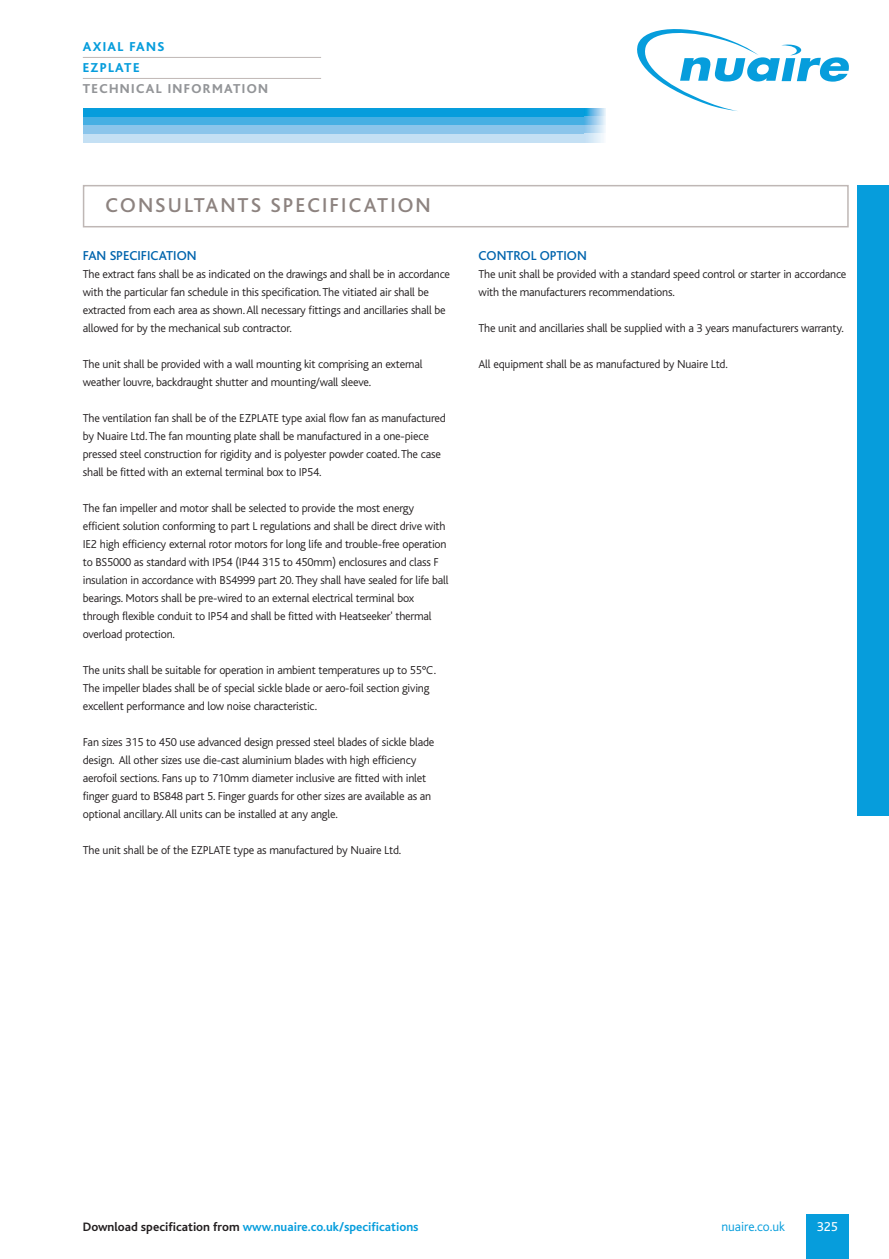
<style>
.page{position:relative;width:889px;height:1259px;background:#fff}
.page>*{position:absolute;margin:0;border:0;box-sizing:border-box;transform-origin:0 0}
.t1{font:500 21px "Bliss";letter-spacing:.1em;color:#8d8380}
.t2{font:500 13.5px "Bliss";color:#0164ad}
.t3{font:800 13.5px "Bliss";letter-spacing:.1em;color:#939598}
.t4{font:800 13.5px/21px "Bliss";letter-spacing:.1em;color:#069ddc}
.t5{font:300 13.5px "Bliss";color:#069ddc}
.t6{font:13.5px "Bliss";color:#fff}
.t7{font:700 12.75px "Bliss";color:#069ddc}
.t8{font:300 12px/18px "Bliss";letter-spacing:-.015em;color:#231f20}
.s1{color:#231f20}
</style>
<div class="page">
<svg style="left:637px;top:29px;width:211px;height:82px"></svg>
<div style="left:806px;top:1214px;width:42px;height:44px;background:#069ddc"></div>
<div style="left:83px;top:108px;width:527px;height:9px;background:#069ddc"></div>
<div style="left:83px;top:117px;width:527px;height:8px;background:#46afe3"></div>
<div style="left:83px;top:125px;width:527px;height:9px;background:#8bc5eb"></div>
<div style="left:83px;top:134px;width:527px;height:8px;background:#c4e0f4"></div>
<hr style="left:83px;top:57px;width:238px;height:1px;background:#bfb7b5">
<hr style="left:83px;top:78px;width:238px;height:1px;background:#bfb7b5">
<img style="left:585px;top:108px;width:21px;height:34px">
<hr style="left:606px;top:108px;width:4px;height:34px;background:#fff">
<div style="left:857px;top:185px;width:31px;height:630px;background:#069ddc"></div>
<div style="left:83px;top:185px;width:765px;height:42px;border:2px solid #bfb7b5"></div>
<p class="t4" style="left:83px;top:38px;width:83px">AXIAL FANS<br>EZPLATE</p>
<p class="t3" style="left:83px;top:84px;width:187px">TECHNICAL INFORMATION</p>
<h1 class="t1" style="left:106px;top:199px;width:326px">CONSULTANTS SPECIFICATION</h1>
<p class="t2" style="left:83px;top:251px;width:115px">FAN SPECIFICATION</p>
<p class="t8" style="left:83px;top:266px;width:369px">The extract fans shall be as indicated on the drawings and shall be in accordance with the particular fan schedule in this specification. The vitiated air shall be extracted from each area as shown. All necessary fittings and ancillaries shall be allowed for by the mechanical sub contractor.</p>
<p class="t8" style="left:83px;top:356px;width:341px">The unit shall be provided with a wall mounting kit comprising an external weather louvre, backdraught shutter and mounting/wall sleeve.</p>
<p class="t8" style="left:83px;top:410px;width:364px">The ventilation fan shall be of the EZPLATE type axial flow fan as manufactured by Nuaire Ltd. The fan mounting plate shall be manufactured in a one-piece pressed steel construction for rigidity and is polyester powder coated. The case shall be fitted with an external terminal box to IP54.</p>
<p class="t8" style="left:83px;top:500px;width:367px">The fan impeller and motor shall be selected to provide the most energy efficient solution conforming to part L regulations and shall be direct drive with IE2 high efficiency external rotor motors for long life and trouble-free operation to BS5000 as standard with IP54 (IP44 315 to 450mm) enclosures and class F insulation in accordance with BS4999 part 20. They shall have sealed for life ball bearings. Motors shall be pre-wired to an external electrical terminal box through flexible conduit to IP54 and shall be fitted with Heatseeker' thermal overload protection.</p>
<p class="t8" style="left:83px;top:662px;width:355px">The units shall be suitable for operation in ambient temperatures up to 55°C.<br>The impeller blades shall be of special sickle blade or aero-foil section giving excellent performance and low noise characteristic.</p>
<p class="t8" style="left:83px;top:734px;width:353px">Fan sizes 315 to 450 use advanced design pressed steel blades of sickle blade design. All other sizes use die-cast aluminium blades with high efficiency aerofoil sections. Fans up to 710mm diameter inclusive are fitted with inlet finger guard to BS848 part 5. Finger guards for other sizes are available as an optional ancillary. All units can be installed at any angle.</p>
<p class="t8" style="left:83px;top:842px;width:320px">The unit shall be of the EZPLATE type as manufactured by Nuaire Ltd.</p>
<p class="t2" style="left:478px;top:251px;width:110px">CONTROL OPTION</p>
<p class="t8" style="left:478px;top:266px;width:369px">The unit shall be provided with a standard speed control or starter in accordance with the manufacturers recommendations.</p>
<p class="t8" style="left:478px;top:320px;width:367px">The unit and ancillaries shall be supplied with a 3 years manufacturers warranty.</p>
<p class="t8" style="left:478px;top:356px;width:251px">All equipment shall be as manufactured by Nuaire Ltd.</p>
<p class="t7" style="left:83px;top:1222px;width:337px"><span class="s1">Download specification from</span> www.nuaire.co.uk/specifications</p>
<p class="t5" style="left:721px;top:1221px;width:65px">nuaire.co.uk</p>
<p class="t6" style="left:816px;top:1222px;width:23px">325</p>
</div>
